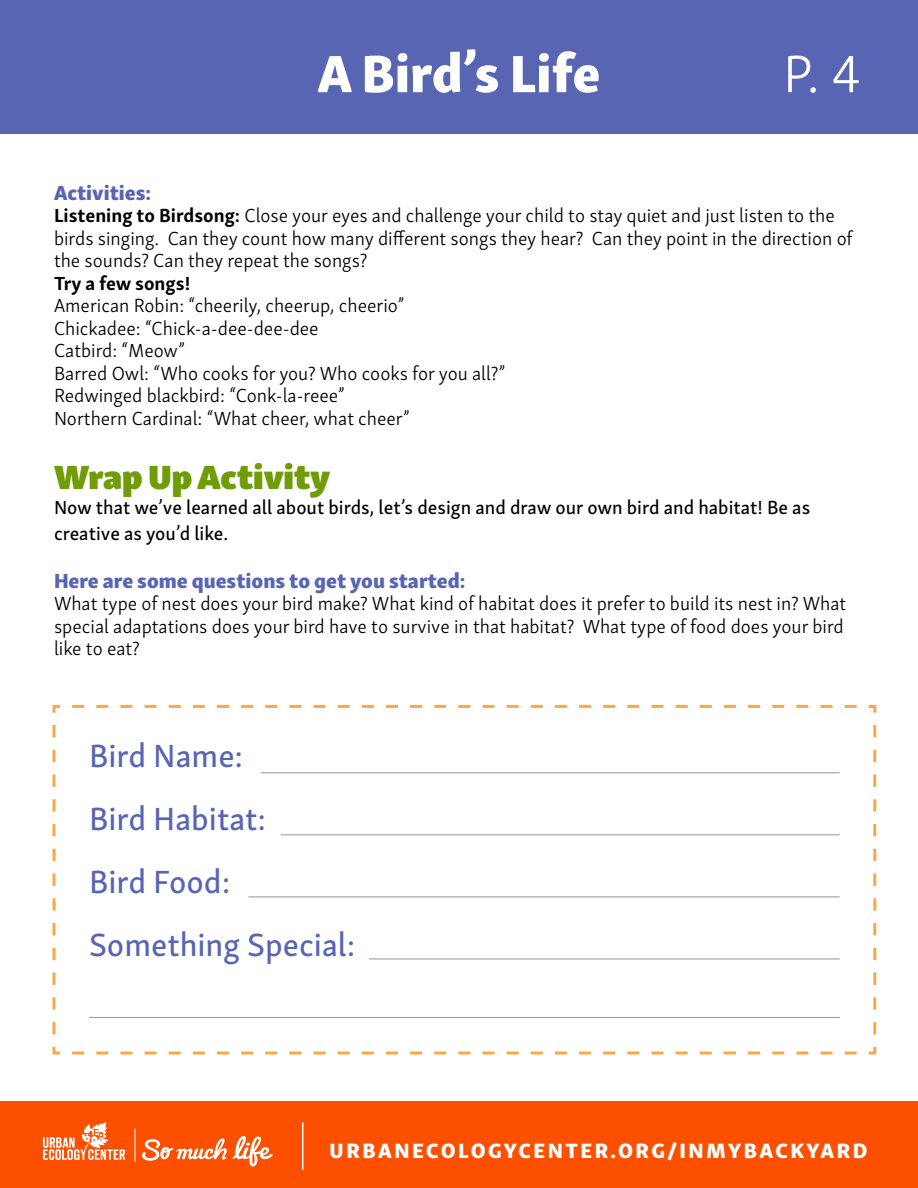
<style>
.page{position:relative;width:918px;height:1188px;background:#fff}
.page>*{position:absolute;margin:0;border:0;box-sizing:border-box;transform-origin:0 0}
.t1{font:53.85px "Skolar Sans Latn Eb";color:#fff}
.t2{font:300 53.85px "Skolar Sans Latn";color:#fff}
.t3{font:34.5px "Skolar Sans Latn Bl";color:#709c08}
.t4{font:33px/63px "Skolar Sans Latn Me";color:#5865b3}
.t5{font:21.45px "Skolar Sans Latn Eb";letter-spacing:.12em;color:#fff}
.t6{font:21px "Skolar Sans Latn Eb";color:#5865b3}
.t7{font:300 19.5px/22.5px "Skolar Sans Latn";color:#000}
.t8{font:19.5px/25.5px "Skolar Sans Latn Me";color:#000}
.t9{font:700 19.5px "Skolar Sans Latn";color:#000}
.s1{font-weight:700}
</style>
<div class="page">
<div style="left:0;top:0;width:918px;height:134px;background:#5865b3"></div>
<div style="left:0;top:1102px;width:918px;height:86px;background:#fc5000"></div>
<svg style="left:142px;top:1136px;width:131px;height:31px"></svg>
<hr style="left:135px;top:1129px;width:1px;height:32px;background:#fff">
<svg style="left:43px;top:1122px;width:84px;height:38px"></svg>
<hr style="left:302px;top:1122px;width:1px;height:48px;background:#fff">
<svg style="left:52px;top:704px;width:825px;height:351px"></svg>
<hr style="left:261px;top:772px;width:579px;height:1px;background:#939598">
<hr style="left:281px;top:834px;width:559px;height:1px;background:#939598">
<hr style="left:248px;top:897px;width:592px;height:1px;background:#939598">
<hr style="left:369px;top:959px;width:471px;height:1px;background:#939598">
<hr style="left:89px;top:1017px;width:751px;height:1px;background:#939598">
<h1 class="t1" style="left:318px;top:28px;width:284px">A Bird’s Life</h1>
<h1 class="t2" style="left:783px;top:34px;width:79px">P. 4</h1>
<p class="t6" style="left:54px;top:175px;width:99px">Activities:</p>
<p class="t7" style="left:54px;top:203px;width:800px"><span class="s1">Listening to Birdsong:</span> Close your eyes and challenge your child to stay quiet and just listen to the birds singing. Can they count how many different songs they hear? Can they point in the direction of the sounds? Can they repeat the songs?</p>
<p class="t9" style="left:54px;top:267px;width:138px">Try a few songs!</p>
<p class="t7" style="left:54px;top:293px;width:453px">American Robin: “cheerily, cheerup, cheerio”<br>Chickadee: “Chick-a-dee-dee-dee<br>Catbird: “Meow”<br>Barred Owl: “Who cooks for you? Who cooks for you all?” Redwinged blackbird: “Conk-la-reee”<br>Northern Cardinal: “What cheer, what cheer”</p>
<h2 class="t3" style="left:54px;top:446px;width:278px">Wrap Up Activity</h2>
<p class="t8" style="left:54px;top:493px;width:758px">Now that we’ve learned all about birds, let’s design and draw our own bird and habitat! Be as creative as you’d like.</p>
<p class="t6" style="left:54px;top:563px;width:413px">Here are some questions to get you started:</p>
<p class="t7" style="left:54px;top:591px;width:794px">What type of nest does your bird make? What kind of habitat does it prefer to build its nest in? What special adaptations does your bird have to survive in that habitat? What type of food does your bird like to eat?</p>
<h3 class="t4" style="left:89px;top:722px;width:268px">Bird Name:<br>Bird Habitat:<br>Bird Food:<br>Something Special:</h3>
<p class="t5" style="left:330px;top:1132px;width:540px">URBANECOLOGYCENTER.ORG/INMYBACKYARD</p>
</div>
